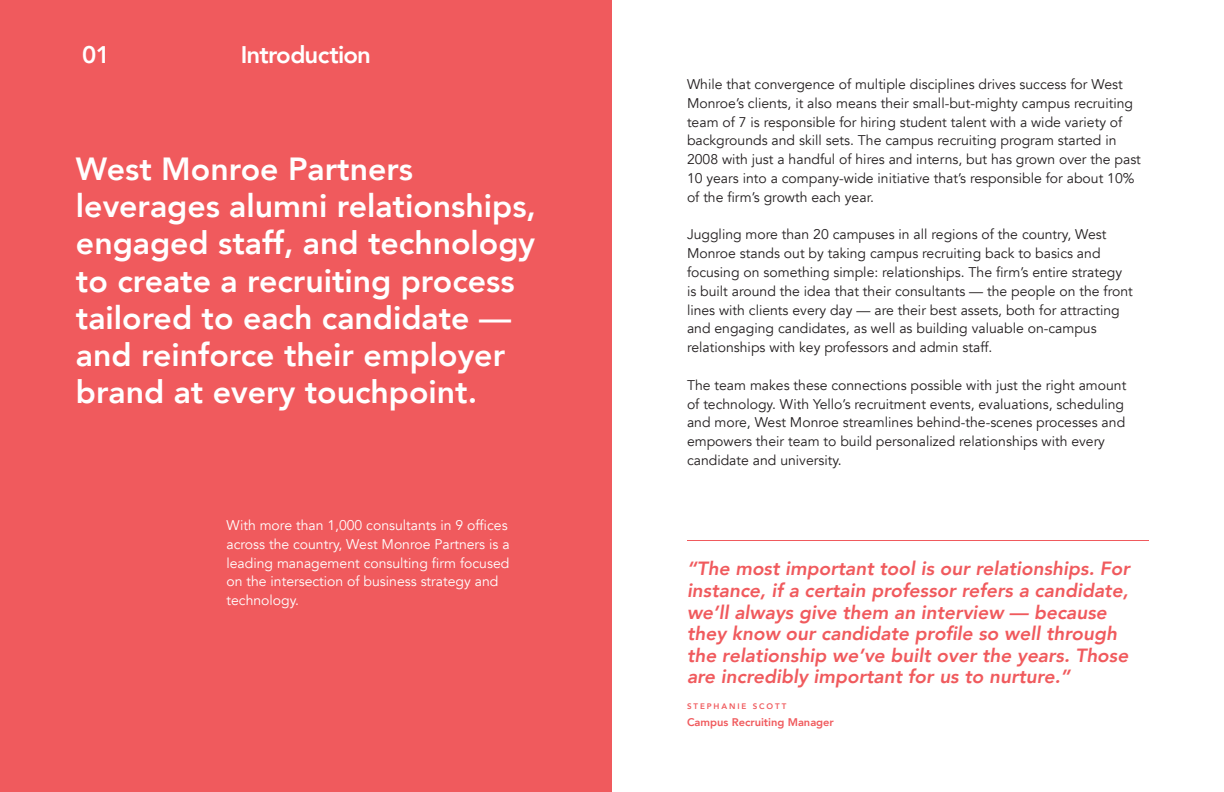
<style>
.page{position:relative;width:1224px;height:792px;background:#fff}
.page>*{position:absolute;margin:0;border:0;box-sizing:border-box;transform-origin:0 0}
.t1{font:800 32px/37.2px "Avenir";color:#fff}
.t2{font:800 24px "Avenir";letter-spacing:-.03em;color:#fff}
.t3{font:italic 800 19.1px/21.6px "Avenir";color:#f05a5d}
.t4{font:14px/18.8px "Avenir";color:#231f20}
.t5{font:14px/18.8px "Avenir";color:#fff}
.t6{font:800 11.1px "Avenir";color:#f05a5d}
.t7{font:800 8px "Avenir";letter-spacing:.24em;color:#f05a5d}
</style>
<div class="page">
<div style="left:0;top:0;width:612px;height:792px;background:#f05a5d"></div>
<hr style="left:687px;top:540px;width:462px;height:1px;background:#f05a5d">
<h2 class="t2" style="left:82px;top:45px;width:29px">01</h2>
<h2 class="t2" style="left:241px;top:45px;width:132px">Introduction</h2>
<h1 class="t1" style="left:76px;top:153px;width:462px">West Monroe Partners leverages alumni relationships, engaged staff, and technology to create a recruiting process tailored to each candidate — and reinforce their employer brand at every touchpoint.</h1>
<p class="t5" style="left:226px;top:516px;width:285px">With more than 1,000 consultants in 9 offices across the country, West Monroe Partners is a leading management consulting firm focused on the intersection of business strategy and technology.</p>
<p class="t4" style="left:687px;top:76px;width:455px">While that convergence of multiple disciplines drives success for West Monroe’s clients, it also means their small-but-mighty campus recruiting team of 7 is responsible for hiring student talent with a wide variety of backgrounds and skill sets. The campus recruiting program started in 2008 with just a handful of hires and interns, but has grown over the past 10 years into a company-wide initiative that’s responsible for about 10% of the firm’s growth each year.</p>
<p class="t4" style="left:687px;top:227px;width:447px">Juggling more than 20 campuses in all regions of the country, West Monroe stands out by taking campus recruiting back to basics and focusing on something simple: relationships. The firm’s entire strategy is built around the idea that their consultants — the people on the front lines with clients every day — are their best assets, both for attracting and engaging candidates, as well as building valuable on-campus relationships with key professors and admin staff.</p>
<p class="t4" style="left:687px;top:377px;width:441px">The team makes these connections possible with just the right amount of technology. With Yello’s recruitment events, evaluations, scheduling and more, West Monroe streamlines behind-the-scenes processes and empowers their team to build personalized relationships with every candidate and university.</p>
<p class="t3" style="left:687px;top:559px;width:444px">“The most important tool is our relationships. For instance, if a certain professor refers a candidate, we’ll always give them an interview — because they know our candidate profile so well through the relationship we’ve built over the years. Those are incredibly important for us to nurture.”</p>
<p class="t7" style="left:687px;top:703px;width:101px">STEPHANIE SCOTT</p>
<p class="t6" style="left:687px;top:717px;width:148px">Campus Recruiting Manager</p>
</div>
